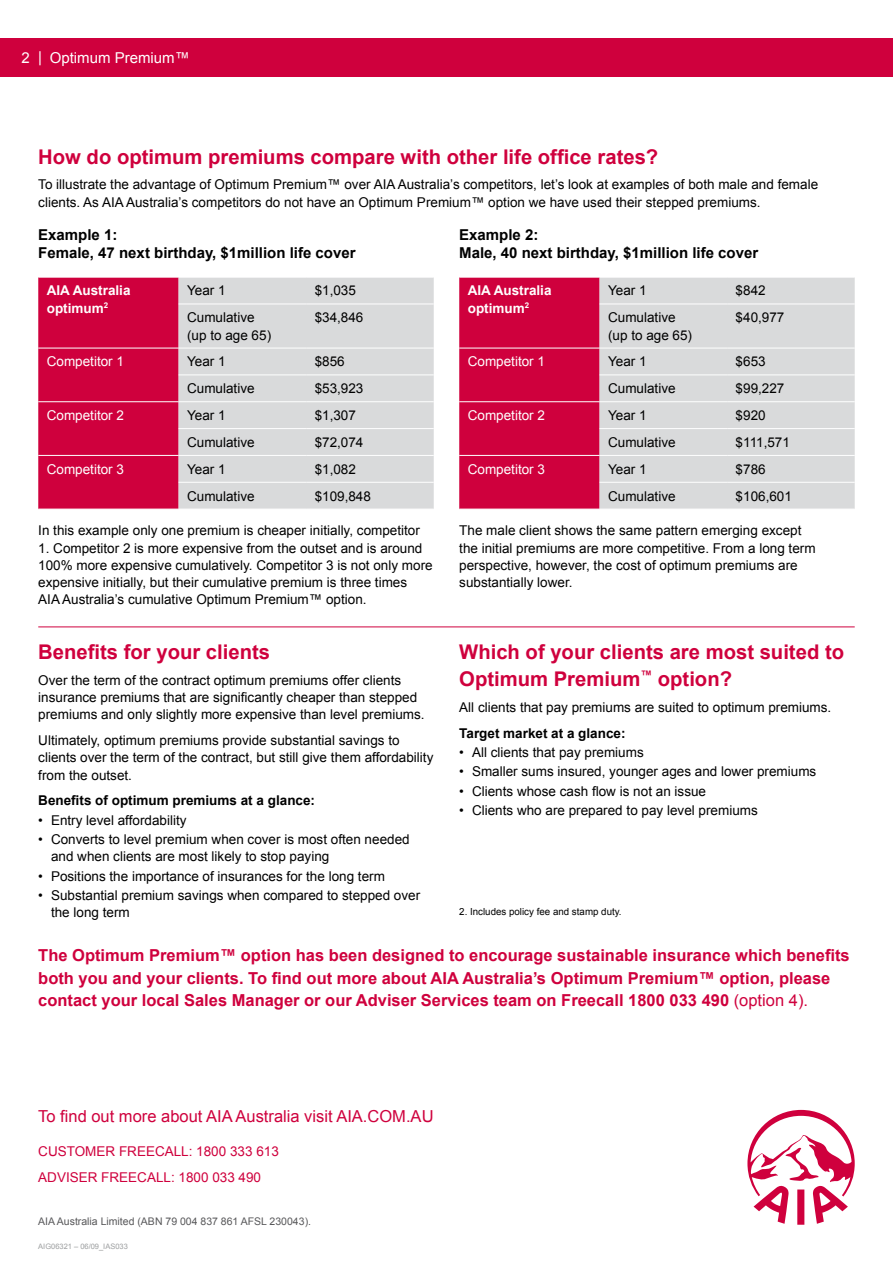
<style>
.page{position:relative;width:893px;height:1263px;background:#fff}
.page>*{position:absolute;margin:0;border:0;box-sizing:border-box;transform-origin:0 0}
.t1{font:700 20.25px/27px "Arial";color:#cf003d}
.t2{font:700 16.5px/22.5px "Arial";color:#cf003d}
.t3{font:16.5px "Arial";color:#cf003d}
.t4{font:700 15px/18px "Arial";color:#000}
.t5{font:15px "Arial";color:#fff}
.t6{font:13.5px/17.2px "Arial";color:#000}
.t7{font:13.5px "Arial";color:#fff}
.t8{font:700 13.5px "Arial";color:#000}
.t9{font:13.5px/25.8px "Arial";color:#cf003d}
.t10{font:700 13.5px/17.2px "Arial";color:#fff}
.t11{font:10.5px "Arial";color:#58585a}
.t12{font:9.75px "Arial";color:#000}
.t13{font:7.5px "Arial";color:#9c9e9f}
.s1{font-weight:400}
</style>
<div class="page">
<div style="left:0;top:38px;width:893px;height:39px;background:#cf003d"></div>
<div style="left:38px;top:278px;width:141px;height:231px;background:#cf003d"></div>
<div style="left:179px;top:278px;width:255px;height:231px;background:#d9dadb"></div>
<hr style="left:179px;top:304px;width:127px;height:1px;background:#fff">
<hr style="left:306px;top:304px;width:128px;height:1px;background:#fff">
<hr style="left:38px;top:348px;width:141px;height:1px;background:#fff">
<hr style="left:179px;top:348px;width:127px;height:1px;background:#fff">
<hr style="left:306px;top:348px;width:128px;height:1px;background:#fff">
<hr style="left:179px;top:374px;width:127px;height:1px;background:#fff">
<hr style="left:306px;top:374px;width:128px;height:1px;background:#fff">
<hr style="left:38px;top:401px;width:141px;height:1px;background:#fff">
<hr style="left:179px;top:401px;width:127px;height:1px;background:#fff">
<hr style="left:306px;top:401px;width:128px;height:1px;background:#fff">
<hr style="left:179px;top:428px;width:127px;height:1px;background:#fff">
<hr style="left:306px;top:428px;width:128px;height:1px;background:#fff">
<hr style="left:38px;top:455px;width:141px;height:1px;background:#fff">
<hr style="left:179px;top:455px;width:127px;height:1px;background:#fff">
<hr style="left:306px;top:455px;width:128px;height:1px;background:#fff">
<hr style="left:179px;top:482px;width:127px;height:1px;background:#fff">
<hr style="left:306px;top:482px;width:128px;height:1px;background:#fff">
<div style="left:459px;top:278px;width:141px;height:231px;background:#cf003d"></div>
<div style="left:600px;top:278px;width:255px;height:231px;background:#d9dadb"></div>
<hr style="left:600px;top:304px;width:127px;height:1px;background:#fff">
<hr style="left:727px;top:304px;width:128px;height:1px;background:#fff">
<hr style="left:459px;top:348px;width:141px;height:1px;background:#fff">
<hr style="left:600px;top:348px;width:127px;height:1px;background:#fff">
<hr style="left:727px;top:348px;width:128px;height:1px;background:#fff">
<hr style="left:600px;top:374px;width:127px;height:1px;background:#fff">
<hr style="left:727px;top:374px;width:128px;height:1px;background:#fff">
<hr style="left:459px;top:401px;width:141px;height:1px;background:#fff">
<hr style="left:600px;top:401px;width:127px;height:1px;background:#fff">
<hr style="left:727px;top:401px;width:128px;height:1px;background:#fff">
<hr style="left:600px;top:428px;width:127px;height:1px;background:#fff">
<hr style="left:727px;top:428px;width:128px;height:1px;background:#fff">
<hr style="left:459px;top:455px;width:141px;height:1px;background:#fff">
<hr style="left:600px;top:455px;width:127px;height:1px;background:#fff">
<hr style="left:727px;top:455px;width:128px;height:1px;background:#fff">
<hr style="left:600px;top:482px;width:127px;height:1px;background:#fff">
<hr style="left:727px;top:482px;width:128px;height:1px;background:#fff">
<hr style="left:38px;top:626px;width:817px;height:1px;background:#cf003d">
<svg style="left:747px;top:1110px;width:108px;height:115px"></svg>
<p class="t5" style="left:21px;top:48px;width:170px">2 | Optimum Premium™</p>
<h1 class="t1" style="left:38px;top:144px;width:621px">How do optimum premiums compare with other life office rates?</h1>
<p class="t6" style="left:38px;top:176px;width:781px">To illustrate the advantage of Optimum Premium™ over AIA Australia’s competitors, let’s look at examples of both male and female clients. As AIA Australia’s competitors do not have an Optimum Premium™ option we have used their stepped premiums.</p>
<p class="t4" style="left:38px;top:226px;width:319px">Example 1:<br>Female, 47 next birthday, $1million life cover</p>
<p class="t10" style="left:47px;top:283px;width:85px">AIA Australia optimum<sup>2</sup></p>
<p class="t6" style="left:187px;top:282px;width:40px">Year 1</p>
<p class="t6" style="left:315px;top:282px;width:43px">$1,035</p>
<p class="t6" style="left:187px;top:309px;width:86px">Cumulative (up to age 65)</p>
<p class="t6" style="left:315px;top:309px;width:50px">$34,846</p>
<p class="t7" style="left:47px;top:353px;width:79px">Competitor 1</p>
<p class="t6" style="left:187px;top:353px;width:40px">Year 1</p>
<p class="t6" style="left:315px;top:353px;width:32px">$856</p>
<p class="t6" style="left:187px;top:380px;width:69px">Cumulative</p>
<p class="t6" style="left:315px;top:380px;width:50px">$53,923</p>
<p class="t7" style="left:47px;top:406px;width:79px">Competitor 2</p>
<p class="t6" style="left:187px;top:407px;width:40px">Year 1</p>
<p class="t6" style="left:315px;top:407px;width:43px">$1,307</p>
<p class="t6" style="left:187px;top:434px;width:69px">Cumulative</p>
<p class="t6" style="left:315px;top:434px;width:50px">$72,074</p>
<p class="t7" style="left:47px;top:460px;width:79px">Competitor 3</p>
<p class="t6" style="left:187px;top:460px;width:40px">Year 1</p>
<p class="t6" style="left:315px;top:460px;width:43px">$1,082</p>
<p class="t6" style="left:187px;top:487px;width:69px">Cumulative</p>
<p class="t6" style="left:315px;top:487px;width:58px">$109,848</p>
<p class="t6" style="left:38px;top:522px;width:383px">In this example only one premium is cheaper initially, competitor</p>
<p class="t6" style="left:38px;top:539px;width:396px">1. Competitor 2 is more expensive from the outset and is around 100% more expensive cumulatively. Competitor 3 is not only more expensive initially, but their cumulative premium is three times<br>AIA Australia’s cumulative Optimum Premium™ option.</p>
<h1 class="t1" style="left:38px;top:639px;width:233px">Benefits for your clients</h1>
<p class="t6" style="left:38px;top:671px;width:388px">Over the term of the contract optimum premiums offer clients insurance premiums that are significantly cheaper than stepped premiums and only slightly more expensive than level premiums.</p>
<p class="t6" style="left:38px;top:732px;width:397px">Ultimately, optimum premiums provide substantial savings to clients over the term of the contract, but still give them affordability from the outset.</p>
<p class="t8" style="left:38px;top:792px;width:278px">Benefits of optimum premiums at a glance:</p>
<p class="t6" style="left:38px;top:811px;width:150px">• Entry level affordability</p>
<p class="t6" style="left:51px;top:831px;width:360px;text-indent:-13px">• Converts to level premium when cover is most often needed and when clients are most likely to stop paying</p>
<p class="t6" style="left:38px;top:867px;width:348px">• Positions the importance of insurances for the long term</p>
<p class="t6" style="left:51px;top:887px;width:371px;text-indent:-13px">• Substantial premium savings when compared to stepped over the long term</p>
<p class="t4" style="left:459px;top:226px;width:300px">Example 2:<br>Male, 40 next birthday, $1million life cover</p>
<p class="t10" style="left:468px;top:283px;width:85px">AIA Australia optimum<sup>2</sup></p>
<p class="t6" style="left:608px;top:282px;width:40px">Year 1</p>
<p class="t6" style="left:736px;top:282px;width:32px">$842</p>
<p class="t6" style="left:608px;top:309px;width:86px">Cumulative (up to age 65)</p>
<p class="t6" style="left:736px;top:309px;width:50px">$40,977</p>
<p class="t7" style="left:468px;top:353px;width:79px">Competitor 1</p>
<p class="t6" style="left:608px;top:353px;width:40px">Year 1</p>
<p class="t6" style="left:736px;top:353px;width:32px">$653</p>
<p class="t6" style="left:608px;top:380px;width:69px">Cumulative</p>
<p class="t6" style="left:736px;top:380px;width:50px">$99,227</p>
<p class="t7" style="left:468px;top:406px;width:79px">Competitor 2</p>
<p class="t6" style="left:608px;top:407px;width:40px">Year 1</p>
<p class="t6" style="left:736px;top:407px;width:32px">$920</p>
<p class="t6" style="left:608px;top:434px;width:69px">Cumulative</p>
<p class="t6" style="left:736px;top:434px;width:56px">$111,571</p>
<p class="t7" style="left:468px;top:460px;width:79px">Competitor 3</p>
<p class="t6" style="left:608px;top:460px;width:40px">Year 1</p>
<p class="t6" style="left:736px;top:460px;width:32px">$786</p>
<p class="t6" style="left:608px;top:487px;width:69px">Cumulative</p>
<p class="t6" style="left:736px;top:487px;width:58px">$106,601</p>
<p class="t6" style="left:459px;top:522px;width:358px">The male client shows the same pattern emerging except the initial premiums are more competitive. From a long term perspective, however, the cost of optimum premiums are substantially lower.</p>
<h1 class="t1" style="left:459px;top:639px;width:386px">Which of your clients are most suited to<br>Optimum Premium<sup>™</sup> option?</h1>
<p class="t6" style="left:459px;top:698px;width:374px">All clients that pay premiums are suited to optimum premiums.</p>
<p class="t8" style="left:459px;top:724px;width:168px">Target market at a glance:</p>
<p class="t6" style="left:459px;top:744px;width:186px">• All clients that pay premiums</p>
<p class="t6" style="left:459px;top:763px;width:359px">• Smaller sums insured, younger ages and lower premiums</p>
<p class="t6" style="left:459px;top:782px;width:248px">• Clients whose cash flow is not an issue</p>
<p class="t6" style="left:459px;top:802px;width:300px">• Clients who are prepared to pay level premiums</p>
<p class="t12" style="left:459px;top:905px;width:164px">2. Includes policy fee and stamp duty.</p>
<p class="t2" style="left:38px;top:945px;width:813px">The Optimum Premium™ option has been designed to encourage sustainable insurance which benefits both you and your clients. To find out more about AIA Australia’s Optimum Premium™ option, please contact your local Sales Manager or our Adviser Services team on Freecall 1800 033 490 <span class="s1">(option 4).</span></p>
<p class="t3" style="left:38px;top:1105px;width:343px">To find out more about AIA Australia visit aia.com</p>
<p class="t3" style="left:406px;top:1105px;width:17px">.au</p>
<p class="t9" style="left:38px;top:1139px;width:242px">CUSTOMER FREECALL: 1800 333 613<br>ADVISER FREECALL: 1800 033 490</p>
<p class="t11" style="left:38px;top:1214px;width:274px">AIA Australia Limited (ABN 79 004 837 861 AFSL 230043).</p>
<p class="t13" style="left:38px;top:1242px;width:91px">AIG06321 – 06/09_IAS033</p>
</div>
